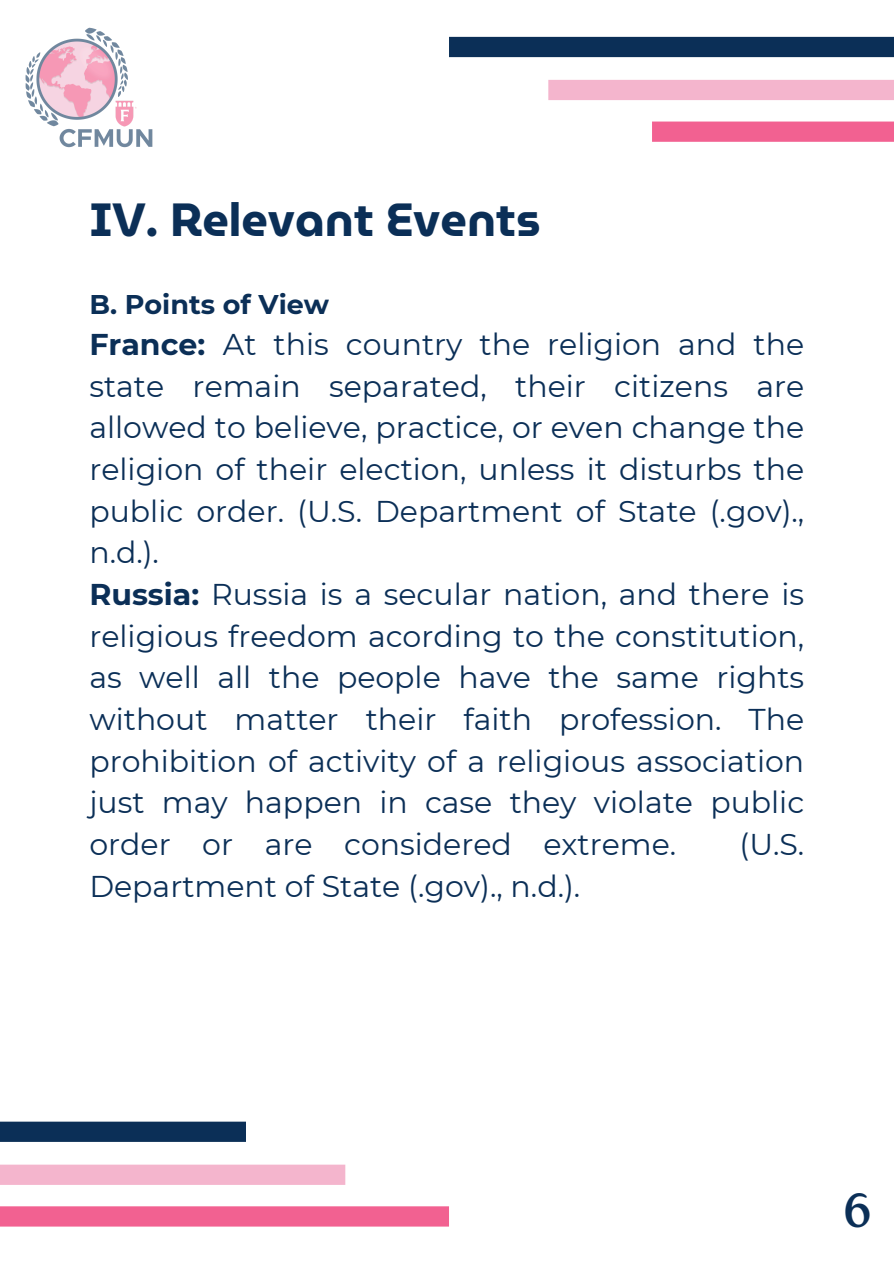
<style>
.page{position:relative;width:894px;height:1264px;background:#fff}
.page>*{position:absolute;margin:0;border:0;box-sizing:border-box;transform-origin:0 0}
.t1{font:47.85px "Roca One";color:#0b2f57}
.t2{font:700 46.5px "Museo Moderno";color:#0b2f57}
.t3{font:30px/41.7px "Montserrat";color:#0b2f57;text-align:justify}
.t4{font:700 27px "Montserrat";color:#0b2f57}
.s1{font-weight:700}
</style>
<div class="page">
<div style="left:449px;top:37px;width:444px;height:20px;background:#0b2f57"></div>
<div style="left:548px;top:80px;width:345px;height:20px;background:#f4b5cd"></div>
<div style="left:651px;top:121px;width:242px;height:21px;background:#f26191"></div>
<img style="left:25px;top:27px;width:128px;height:121px">
<div style="left:0;top:1121px;width:246px;height:20px;background:#0b2f57"></div>
<div style="left:0;top:1164px;width:345px;height:20px;background:#f4b5cd"></div>
<div style="left:0;top:1206px;width:449px;height:20px;background:#f26191"></div>
<p class="t2" style="left:89px;top:182px;width:452px">IV. Relevant Events</p>
<p class="t4" style="left:89px;top:287px;width:241px">B. Points of View</p>
<p class="t3" style="left:89px;top:323px;width:716px"><span class="s1">France:</span> At this country the religion and the state remain separated, their citizens are allowed to believe, practice, or even change the religion of their election, unless it disturbs the public order. (U.S. Department of State (.gov)., n.d.).</p>
<h1 class="t3" style="left:89px;top:573px;width:716px"><span class="s1">Russia:</span> Russia is a secular nation, and there is religious freedom acording to the constitution, as well all the people have the same rights without matter their faith profession. The prohibition of activity of a religious association just may happen in case they violate public order or are considered extreme.</h1>
<h1 class="t3" style="left:739px;top:823px;width:66px">(U.S.</h1>
<h1 class="t3" style="left:89px;top:864px;width:492px">Department of State (.gov)., n.d.).</h1>
<p class="t1" style="left:843px;top:1182px;width:30px">6</p>
</div>
